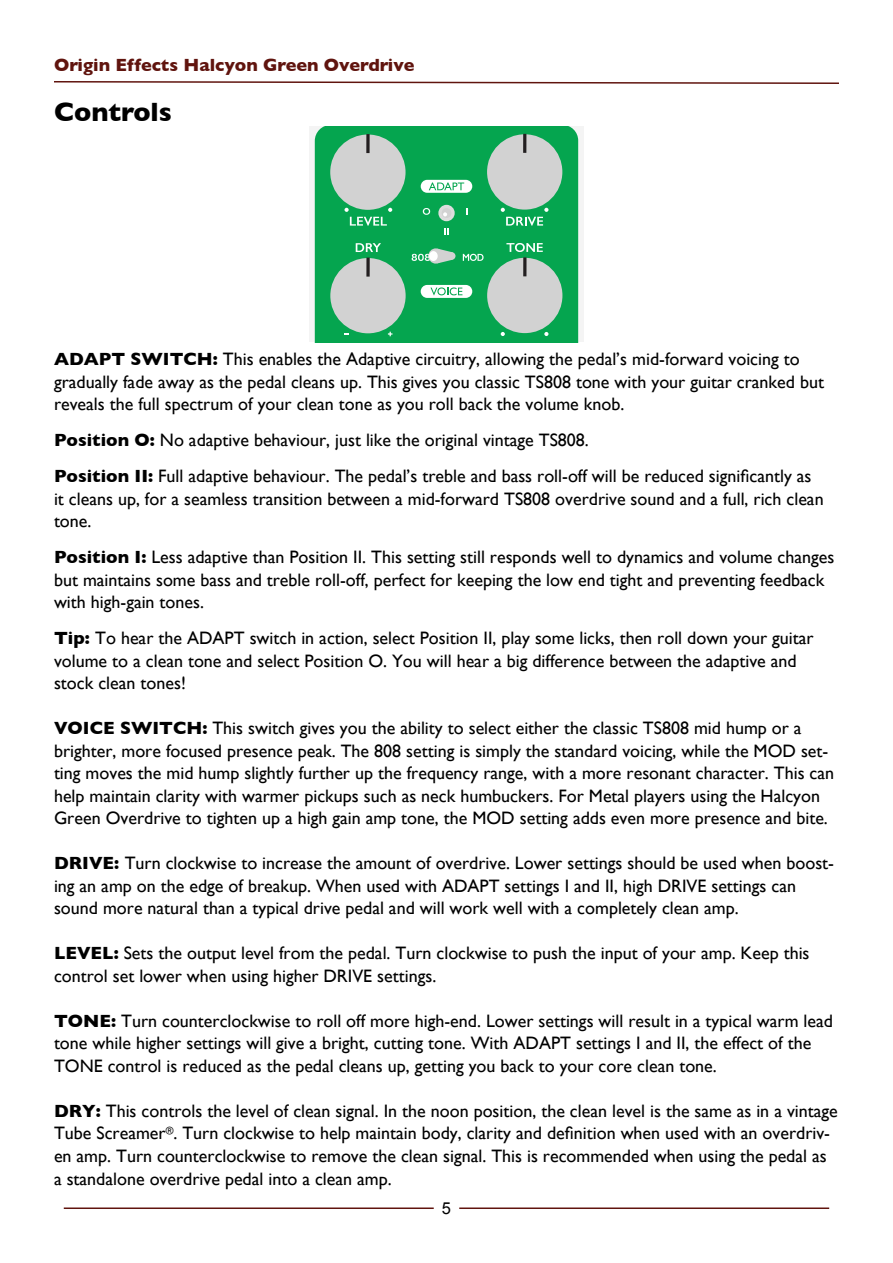
<style>
.page{position:relative;width:893px;height:1263px;background:#fff}
.page>*{position:absolute;margin:0;border:0;box-sizing:border-box;transform-origin:0 0}
.t1{font:700 27px "Gill Sans";color:#000}
.t2{font:18px/22.5px "Gill Sans";color:#000}
.t3{font:700 18px "Gill Sans";color:#60140e}
.t4{font:16.5px "Arial";color:#000}
.s1{font-weight:700}
</style>
<div class="page">
<hr style="left:64px;top:1207px;width:370px;height:2px;background:#60140e">
<hr style="left:459px;top:1207px;width:370px;height:2px;background:#60140e">
<svg style="left:54px;top:81px;width:785px;height:3px"></svg>
<div style="left:309px;top:126px;width:275px;height:216px;background:linear-gradient(to bottom,#f4f4f4,#f4f4f4)"></div>
<div style="left:315px;top:126px;width:263px;height:216px;background:#05a54f"></div>
<div style="left:421px;top:180px;width:51px;height:13px;background:#fff;border-radius:6px"></div>
<svg style="left:501px;top:208px;width:47px;height:18px"></svg>
<svg style="left:344px;top:208px;width:48px;height:18px"></svg>
<svg style="left:388px;top:332px;width:4px;height:4px"></svg>
<div style="left:421px;top:285px;width:51px;height:13px;background:#fff;border-radius:6px"></div>
<svg style="left:430px;top:287px;width:32px;height:8px"></svg>
<svg style="left:429px;top:182px;width:35px;height:8px"></svg>
<svg style="left:444px;top:228px;width:5px;height:6px"></svg>
<svg style="left:423px;top:208px;width:7px;height:7px"></svg>
<svg style="left:356px;top:243px;width:25px;height:9px"></svg>
<svg style="left:506px;top:243px;width:37px;height:9px"></svg>
<svg style="left:544px;top:332px;width:4px;height:4px"></svg>
<svg style="left:501px;top:332px;width:4px;height:4px"></svg>
<svg style="left:463px;top:254px;width:21px;height:7px"></svg>
<svg style="left:412px;top:254px;width:17px;height:7px"></svg>
<div style="left:487px;top:258px;width:75px;height:75px;background:#d2d2d2;border-radius:50%"></div>
<hr style="left:523px;top:257px;width:3px;height:19px;background:#231f20">
<div style="left:330px;top:258px;width:76px;height:75px;background:#d2d2d2;border-radius:50%"></div>
<svg style="left:366px;top:258px;width:4px;height:19px"></svg>
<div style="left:487px;top:134px;width:75px;height:76px;background:#d2d2d2;border-radius:50%"></div>
<hr style="left:523px;top:134px;width:3px;height:19px;background:#231f20">
<div style="left:330px;top:134px;width:76px;height:76px;background:#d2d2d2;border-radius:50%"></div>
<svg style="left:366px;top:134px;width:4px;height:19px"></svg>
<div style="left:440px;top:206px;width:13px;height:14px;background:#d2d2d2;border-radius:50%"></div>
<div style="left:438px;top:205px;width:17px;height:16px;border:3px solid #ddd;border-radius:50%"></div>
<svg style="left:443px;top:212px;width:4px;height:4px"></svg>
<div style="left:448px;top:252px;width:7px;height:8px;background:#d2d2d2;border-radius:50%"></div>
<svg style="left:428px;top:248px;width:15px;height:16px"></svg>
<svg style="left:437px;top:249px;width:16px;height:14px"></svg>
<div style="left:429px;top:251px;width:9px;height:10px;background:#fff;border-radius:50%"></div>
<p class="t3" style="left:54px;top:57px;width:362px">Origin Effects Halcyon Green Overdrive</p>
<h1 class="t1" style="left:54px;top:100px;width:119px">Controls</h1>
<p class="t2" style="left:54px;top:349px;width:771px"><span class="s1">ADAPT SWITCH:</span> This enables the Adaptive circuitry, allowing the pedal’s mid-forward voicing to gradually fade away as the pedal cleans up. This gives you classic TS808 tone with your guitar cranked but reveals the full spectrum of your clean tone as you roll back the volume knob.</p>
<p class="t2" style="left:54px;top:424px;width:759px;line-height:36px"><span class="s1">Position O:</span> No adaptive behaviour, just like the original vintage TS808.<br><span class="s1">Position II:</span> Full adaptive behaviour. The pedal’s treble and bass roll-off will be reduced significantly as</p>
<p class="t2" style="left:54px;top:489px;width:771px">it cleans up, for a seamless transition between a mid-forward TS808 overdrive sound and a full, rich clean tone.</p>
<p class="t2" style="left:54px;top:547px;width:782px"><span class="s1">Position I:</span> Less adaptive than Position II. This setting still responds well to dynamics and volume changes but maintains some bass and treble roll-off, perfect for keeping the low end tight and preventing feedback with high-gain tones.</p>
<p class="t2" style="left:54px;top:628px;width:761px"><span class="s1">Tip:</span> To hear the ADAPT switch in action, select Position II, play some licks, then roll down your guitar volume to a clean tone and select Position O. You will hear a big difference between the adaptive and stock clean tones!</p>
<p class="t2" style="left:54px;top:718px;width:782px"><span class="s1">VOICE SWITCH:</span> This switch gives you the ability to select either the classic TS808 mid hump or a brighter, more focused presence peak. The 808 setting is simply the standard voicing, while the MOD set&shy;ting moves the mid hump slightly further up the frequency range, with a more resonant character. This can help maintain clarity with warmer pickups such as neck humbuckers. For Metal players using the Halcyon Green Overdrive to tighten up a high gain amp tone, the MOD setting adds even more presence and bite.</p>
<p class="t2" style="left:54px;top:853px;width:781px"><span class="s1">DRIVE:</span> Turn clockwise to increase the amount of overdrive. Lower settings should be used when boost&shy;ing an amp on the edge of breakup. When used with ADAPT settings I and II, high DRIVE settings can sound more natural than a typical drive pedal and will work well with a completely clean amp.</p>
<p class="t2" style="left:54px;top:943px;width:757px"><span class="s1">LEVEL:</span> Sets the output level from the pedal. Turn clockwise to push the input of your amp. Keep this control set lower when using higher DRIVE settings.</p>
<p class="t2" style="left:54px;top:1011px;width:780px"><span class="s1">TONE:</span> Turn counterclockwise to roll off more high-end. Lower settings will result in a typical warm lead tone while higher settings will give a bright, cutting tone. With ADAPT settings I and II, the effect of the<br>TONE control is reduced as the pedal cleans up, getting you back to your core clean tone.</p>
<p class="t2" style="left:54px;top:1101px;width:785px"><span class="s1">DRY:</span> This controls the level of clean signal. In the noon position, the clean level is the same as in a vintage Tube Screamer<sup>®</sup>. Turn clockwise to help maintain body, clarity and definition when used with an overdriv&shy;en amp. Turn counterclockwise to remove the clean signal. This is recommended when using the pedal as a standalone overdrive pedal into a clean amp.</p>
<p class="t4" style="left:442px;top:1202px;width:11px">5</p>
</div>
